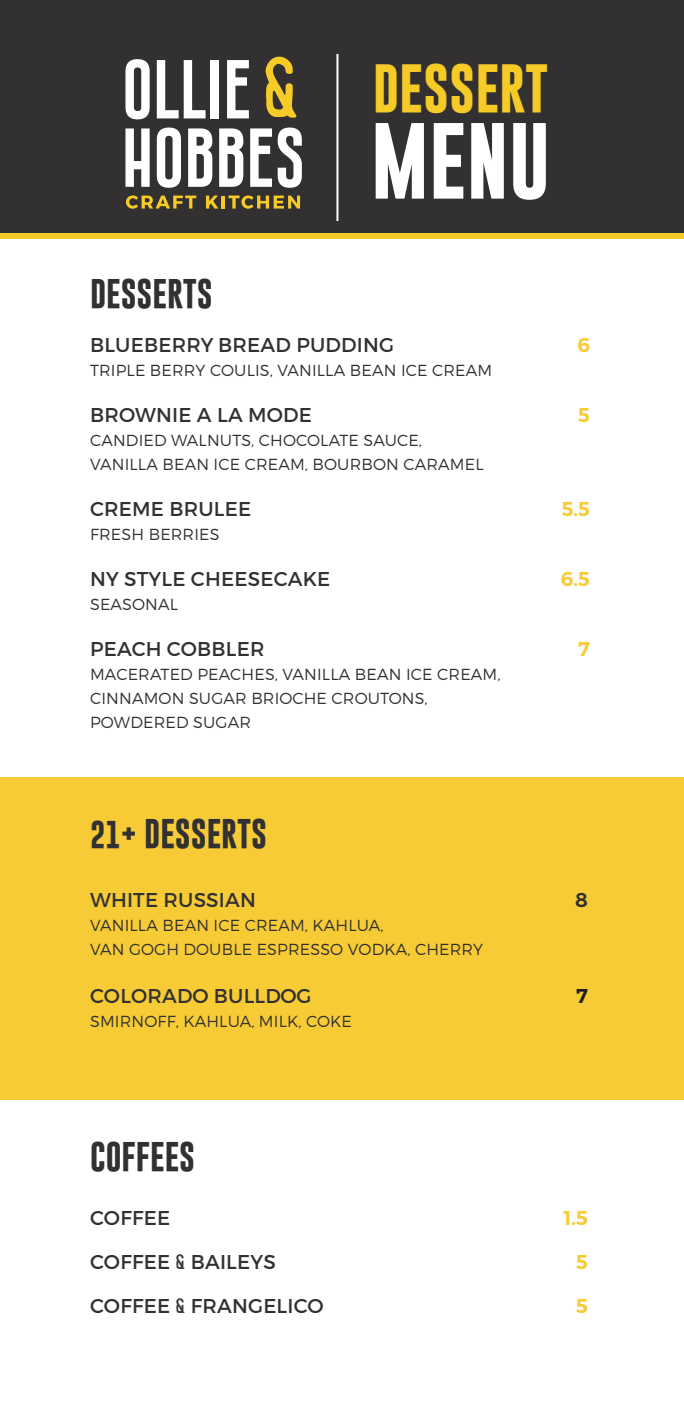
<style>
.page{position:relative;width:684px;height:1404px;background:#fff}
.page>*{position:absolute;margin:0;border:0;box-sizing:border-box;transform-origin:0 0}
.t1{font:700 77.4px "Gobold";color:#fff}
.t2{font:700 49.4px "Gobold";color:#f6ca27}
.t3{font:700 30px "Gobold";color:#323031}
.t4{font:20px "Montserrat";letter-spacing:.01em;color:#323031}
.t5{font:600 20px "Montserrat";color:#f6cb36}
.t6{font:600 20px "Montserrat";color:#323031}
.t7{font:600 20px "Montserrat";color:#231f20}
.t8{font:300 16px/24px "Montserrat";letter-spacing:.01em;color:#323031}
.s1{font-size:28px}
.s2{font-family:"Steelworks Vintage Demo";font-size:24px}
</style>
<div class="page">
<div style="left:0;top:0;width:684px;height:239px;background:#323031"></div>
<svg style="left:125px;top:128px;width:25px;height:59px"></svg>
<svg style="left:157px;top:128px;width:24px;height:60px"></svg>
<svg style="left:188px;top:128px;width:24px;height:59px"></svg>
<svg style="left:219px;top:128px;width:24px;height:59px"></svg>
<svg style="left:250px;top:128px;width:22px;height:59px"></svg>
<svg style="left:278px;top:128px;width:24px;height:60px"></svg>
<svg style="left:126px;top:195px;width:70px;height:14px"></svg>
<svg style="left:206px;top:195px;width:94px;height:14px"></svg>
<svg style="left:125px;top:59px;width:25px;height:60px"></svg>
<svg style="left:157px;top:60px;width:49px;height:58px"></svg>
<div style="left:211px;top:60px;width:8px;height:58px;background:#fff"></div>
<svg style="left:227px;top:60px;width:22px;height:58px"></svg>
<svg style="left:266px;top:57px;width:30px;height:61px;background:#a2882b"></svg>
<hr style="left:336px;top:54px;width:2px;height:167px;background:#fff">
<div style="left:0;top:777px;width:684px;height:322px;background:#f6cb36"></div>
<p class="t3" style="left:90px;top:274px;width:124px">DESSERTS</p>
<p class="t2" style="left:373px;top:56px;width:177px">DESSERT</p>
<p class="t1" style="left:371px;top:110px;width:181px">MENU</p>
<p class="t4" style="left:90px;top:333px;width:306px">BLUEBERRY BREAD PUDDING</p>
<p class="t5" style="left:577px;top:333px;width:14px">6</p>
<p class="t8" style="left:90px;top:358px;width:404px">TRIPLE BERRY COULIS, VANILLA BEAN ICE CREAM</p>
<p class="t4" style="left:90px;top:403px;width:224px">BROWNIE A LA MODE</p>
<p class="t5" style="left:578px;top:403px;width:13px">5</p>
<p class="t8" style="left:90px;top:428px;width:334px">CANDIED WALNUTS, CHOCOLATE SAUCE,</p>
<p class="t8" style="left:90px;top:452px;width:395px">VANILLA BEAN ICE CREAM, BOURBON CARAMEL</p>
<p class="t4" style="left:90px;top:497px;width:163px">CREME BRULEE</p>
<p class="t5" style="left:562px;top:497px;width:30px">5.5</p>
<p class="t8" style="left:90px;top:522px;width:131px">FRESH BERRIES</p>
<p class="t4" style="left:90px;top:567px;width:242px">NY STYLE CHEESECAKE</p>
<p class="t5" style="left:561px;top:567px;width:31px">6.5</p>
<p class="t8" style="left:90px;top:592px;width:89px">SEASONAL</p>
<p class="t4" style="left:90px;top:637px;width:176px">PEACH COBBLER</p>
<p class="t5" style="left:578px;top:637px;width:13px">7</p>
<p class="t8" style="left:90px;top:662px;width:412px">MACERATED PEACHES, VANILLA BEAN ICE CREAM,<br>CINNAMON SUGAR BRIOCHE CROUTONS,</p>
<p class="t8" style="left:90px;top:710px;width:162px">POWDERED SUGAR</p>
<p class="t3" style="left:90px;top:814px;width:178px"><span class="s1">21</span>+ DESSERTS</p>
<p class="t4" style="left:90px;top:887px;width:167px">WHITE RUSSIAN</p>
<p class="t6" style="left:575px;top:887px;width:14px">8</p>
<p class="t8" style="left:90px;top:913px;width:295px">VANILLA BEAN ICE CREAM, KAHLUA,</p>
<p class="t8" style="left:90px;top:937px;width:395px">VAN GOGH DOUBLE ESPRESSO VODKA, CHERRY</p>
<p class="t4" style="left:90px;top:983px;width:223px">COLORADO BULLDOG</p>
<p class="t7" style="left:576px;top:983px;width:13px">7</p>
<p class="t8" style="left:90px;top:1009px;width:263px">SMIRNOFF, KAHLUA, MILK, COKE</p>
<p class="t3" style="left:90px;top:1137px;width:107px">COFFEES</p>
<p class="t4" style="left:90px;top:1205px;width:82px">COFFEE</p>
<p class="t5" style="left:563px;top:1205px;width:26px">1.5</p>
<p class="t4" style="left:90px;top:1249px;width:187px">COFFEE <span class="s2">&amp;</span> BAILEYS</p>
<p class="t5" style="left:576px;top:1249px;width:13px">5</p>
<p class="t4" style="left:90px;top:1293px;width:235px">COFFEE <span class="s2">&amp;</span> FRANGELICO</p>
<p class="t5" style="left:576px;top:1293px;width:13px">5</p>
</div>
